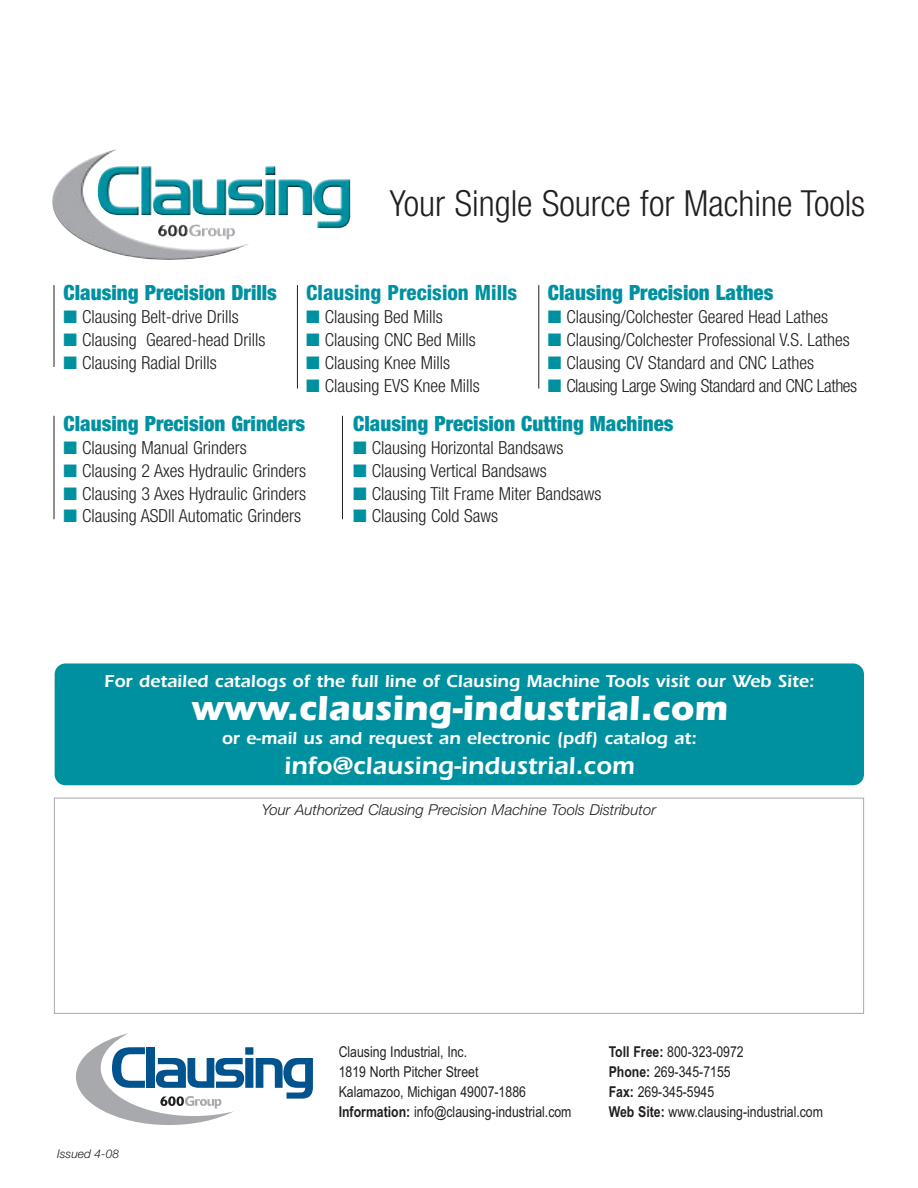
<style>
.page{position:relative;width:918px;height:1188px;background:#fff}
.page>*{position:absolute;margin:0;border:0;box-sizing:border-box;transform-origin:0 0}
.t1{font:300 condensed 36px "Helvetica Neue";color:#231f20}
.t2{font:700 36px "Itc Eras";color:#fff}
.t3{font:600 25.5px "Itc Eras";color:#fff}
.t4{font:900 condensed 21px "Helvetica Neue";color:#0091a1}
.t5{font:800 condensed 21px "Helvetica Neue";color:#0091a1}
.t6{font:300 condensed 18px "Helvetica Neue";color:#231f20}
.t7{font:600 18px "Itc Eras";color:#fff}
.t8{font:300 condensed 18px "Helvetica Neue";letter-spacing:-.025em;color:#231f20}
.t9{font:15px "Arial Narrow";color:#231f20}
.t10{font:italic 300 15px "Helvetica Neue";color:#231f20}
.t11{font:italic 300 12px "Helvetica Neue";color:#231f20}
.s1{color:#0091a1}
.s2{font-weight:700}
</style>
<div class="page">
<div style="left:55px;top:663px;width:809px;height:122px;background:#0091a1;border-radius:11px"></div>
<div style="left:54px;top:798px;width:810px;height:216px;border:1px solid #a8a9ad"></div>
<img style="left:52px;top:149px;width:298px;height:111px">
<hr style="left:54px;top:285px;width:1px;height:82px;background:#231f20">
<hr style="left:297px;top:285px;width:1px;height:104px;background:#231f20">
<hr style="left:538px;top:285px;width:1px;height:104px;background:#231f20">
<hr style="left:54px;top:416px;width:1px;height:103px;background:#231f20">
<hr style="left:342px;top:416px;width:1px;height:103px;background:#231f20">
<svg style="left:76px;top:1033px;width:237px;height:92px"></svg>
<p class="t4" style="left:64px;top:285px;width:215px">Clausing Precision Drills</p>
<p class="t6" style="left:64px;top:310px;width:177px"><span class="s1">■</span> Clausing Belt-drive Drills</p>
<p class="t6" style="left:64px;top:333px;width:203px"><span class="s1">■</span> Clausing Geared-head Drills</p>
<p class="t6" style="left:64px;top:356px;width:155px"><span class="s1">■</span> Clausing Radial Drills</p>
<h1 class="t1" style="left:390px;top:190px;width:477px">Your Single Source for Machine Tools</h1>
<p class="t5" style="left:306px;top:285px;width:213px">Clausing Precision Mills</p>
<p class="t6" style="left:306px;top:310px;width:138px"><span class="s1">■</span> Clausing Bed Mills</p>
<p class="t6" style="left:306px;top:333px;width:171px"><span class="s1">■</span> Clausing CNC Bed Mills</p>
<p class="t6" style="left:306px;top:356px;width:145px"><span class="s1">■</span> Clausing Knee Mills</p>
<p class="t6" style="left:306px;top:379px;width:175px"><span class="s1">■</span> Clausing EVS Knee Mills</p>
<p class="t4" style="left:548px;top:285px;width:227px">Clausing Precision Lathes</p>
<p class="t6" style="left:548px;top:310px;width:282px"><span class="s1">■</span> Clausing/Colchester Geared Head Lathes</p>
<p class="t6" style="left:548px;top:333px;width:303px"><span class="s1">■</span> Clausing/Colchester Professional V.S. Lathes</p>
<p class="t6" style="left:548px;top:356px;width:268px"><span class="s1">■</span> Clausing CV Standard and CNC Lathes</p>
<p class="t8" style="left:548px;top:379px;width:311px"><span class="s1">■</span> Clausing Large Swing Standard and CNC Lathes</p>
<p class="t4" style="left:64px;top:416px;width:243px">Clausing Precision Grinders</p>
<p class="t6" style="left:64px;top:441px;width:185px"><span class="s1">■</span> Clausing Manual Grinders</p>
<p class="t6" style="left:64px;top:464px;width:244px"><span class="s1">■</span> Clausing 2 Axes Hydraulic Grinders</p>
<p class="t6" style="left:64px;top:487px;width:244px"><span class="s1">■</span> Clausing 3 Axes Hydraulic Grinders</p>
<p class="t6" style="left:64px;top:510px;width:239px"><span class="s1">■</span> Clausing ASDll Automatic Grinders</p>
<p class="t4" style="left:353px;top:416px;width:322px">Clausing Precision Cutting Machines</p>
<p class="t6" style="left:353px;top:441px;width:212px"><span class="s1">■</span> Clausing Horizontal Bandsaws</p>
<p class="t6" style="left:353px;top:464px;width:195px"><span class="s1">■</span> Clausing Vertical Bandsaws</p>
<p class="t6" style="left:353px;top:487px;width:250px"><span class="s1">■</span> Clausing Tilt Frame Miter Bandsaws</p>
<p class="t6" style="left:353px;top:510px;width:146px"><span class="s1">■</span> Clausing Cold Saws</p>
<p class="t7" style="left:104px;top:675px;width:712px">For detailed catalogs of the full line of Clausing Machine Tools visit our Web Site:</p>
<h1 class="t2" style="left:191px;top:696px;width:538px">www.clausing-industrial.com</h1>
<p class="t7" style="left:222px;top:732px;width:477px">or e-mail us and request an electronic (pdf) catalog at:</p>
<h2 class="t3" style="left:284px;top:757px;width:352px">info@clausing-industrial.com</h2>
<p class="t10" style="left:262px;top:804px;width:396px">Your Authorized Clausing Precision Machine Tools Distributor</p>
<p class="t11" style="left:57px;top:1149px;width:63px">Issued 4-08</p>
<p class="t9" style="left:339px;top:1043px;width:130px">Clausing Industrial, Inc.</p>
<p class="t9" style="left:609px;top:1043px;width:137px"><span class="s2">Toll Free:</span> 800-323-0972</p>
<p class="t9" style="left:339px;top:1063px;width:141px">1819 North Pitcher Street</p>
<p class="t9" style="left:609px;top:1063px;width:124px"><span class="s2">Phone:</span> 269-345-7155</p>
<p class="t9" style="left:339px;top:1083px;width:189px">Kalamazoo, Michigan 49007-1886</p>
<p class="t9" style="left:609px;top:1083px;width:107px"><span class="s2">Fax:</span> 269-345-5945</p>
<p class="t9" style="left:339px;top:1103px;width:234px"><span class="s2">Information:</span> info@clausing-industrial.com</p>
<p class="t9" style="left:609px;top:1103px;width:216px"><span class="s2">Web Site:</span> www.clausing-industrial.com</p>
</div>
